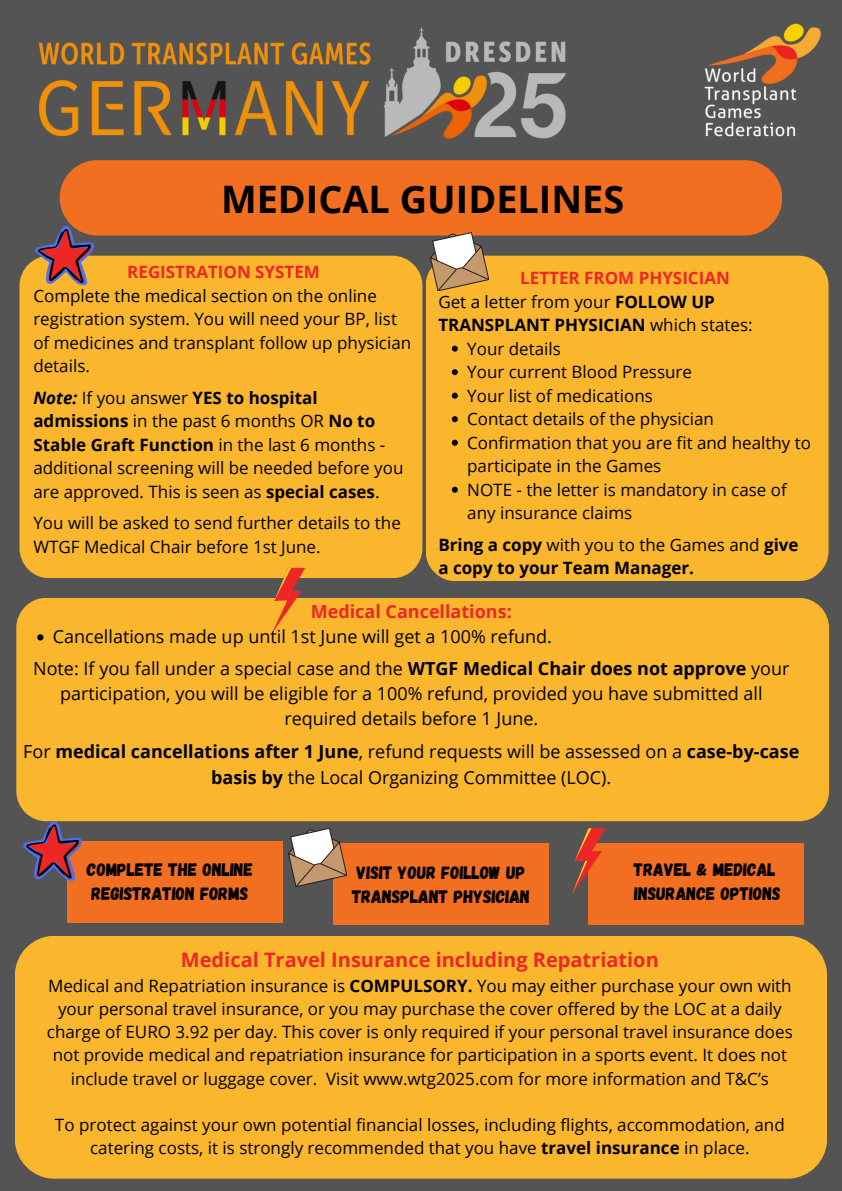
<style>
.page{position:relative;width:842px;height:1191px;background:#fff}
.page>*{position:absolute;margin:0;border:0;box-sizing:border-box;transform-origin:0 0}
.t1{font:700 37.8px "Open Sans";color:#000}
.t2{font:700 20px "Open Sans";color:#ee2626}
.t3{font:18px/25px "Open Sans";color:#000;text-align:center}
.t4{font:18px/24.8px "Gagalin";color:#000}
.t5{font:700 18px "Open Sans";color:#ee2626}
.t6{font:17px/23.5px "Open Sans";color:#000}
.t7{font:700 17px/23.5px "Open Sans";color:#000}
.t8{font:700 17px "Open Sans";color:#ee2626}
.s1{font-weight:700;font-style:italic}
.s2{font-weight:700}
.s3{font-weight:400}
</style>
<div class="page">
<div style="left:0;top:0;width:842px;height:1190px;background:#545454"></div>
<img style="left:704px;top:23px;width:117px;height:114px">
<div style="left:426px;top:256px;width:402px;height:325px;background:#fab62c;border-radius:30px"></div>
<div style="left:16px;top:597px;width:813px;height:224px;background:#fab62c;border-radius:30px"></div>
<div style="left:19px;top:256px;width:403px;height:322px;background:#fab62c;border-radius:30px"></div>
<img style="left:38px;top:27px;width:528px;height:112px">
<div style="left:60px;top:160px;width:722px;height:75px;background:#f26f22;border-radius:38px"></div>
<div style="left:67px;top:841px;width:215px;height:81px;background:#f26f22"></div>
<div style="left:333px;top:843px;width:216px;height:81px;background:#f26f22"></div>
<div style="left:589px;top:843px;width:215px;height:81px;background:#f26f22"></div>
<div style="left:15px;top:935px;width:812px;height:243px;background:#fab62c;border-radius:40px"></div>
<svg style="left:34px;top:226px;width:60px;height:59px"></svg>
<svg style="left:430px;top:232px;width:59px;height:59px"></svg>
<svg style="left:272px;top:567px;width:33px;height:66px"></svg>
<svg style="left:37px;top:634px;width:6px;height:6px"></svg>
<svg style="left:452px;top:345px;width:6px;height:6px"></svg>
<svg style="left:452px;top:369px;width:6px;height:6px"></svg>
<svg style="left:452px;top:392px;width:6px;height:6px"></svg>
<svg style="left:452px;top:416px;width:6px;height:6px"></svg>
<svg style="left:452px;top:439px;width:6px;height:6px"></svg>
<svg style="left:452px;top:486px;width:6px;height:6px"></svg>
<svg style="left:23px;top:821px;width:59px;height:59px"></svg>
<svg style="left:288px;top:828px;width:59px;height:58px"></svg>
<svg style="left:572px;top:828px;width:34px;height:66px"></svg>
<p class="t1" style="left:221px;top:173px;width:405px">MEDICAL GUIDELINES</p>
<p class="t8" style="left:127px;top:260px;width:194px">REGISTRATION SYSTEM</p>
<p class="t6" style="left:33px;top:283px;width:379px">Complete the medical section on the online registration system. You will need your BP, list of medicines and transplant follow up physician details.</p>
<p class="t6" style="left:33px;top:385px;width:372px"><span class="s1">Note:</span> If you answer <span class="s2">YES to hospital admissions</span> in the past 6 months OR <span class="s2">No to Stable Graft Function</span> in the last 6 months - additional screening will be needed before you are approved. This is seen as <span class="s2">special cases</span>.</p>
<p class="t6" style="left:33px;top:511px;width:369px">You will be asked to send further details to the<br>WTGF Medical Chair before 1st June.</p>
<p class="t8" style="left:520px;top:266px;width:211px">LETTER FROM PHYSICIAN</p>
<p class="t6" style="left:438px;top:289px;width:316px">Get a letter from your <span class="s2">FOLLOW UP<br>TRANSPLANT PHYSICIAN</span> which states:</p>
<p class="t6" style="left:467px;top:336px;width:95px">Your details</p>
<p class="t6" style="left:467px;top:360px;width:226px">Your current Blood Pressure</p>
<p class="t6" style="left:467px;top:383px;width:187px">Your list of medications</p>
<p class="t6" style="left:467px;top:407px;width:248px">Contact details of the physician</p>
<p class="t6" style="left:467px;top:430px;width:345px">Confirmation that you are fit and healthy to participate in the Games</p>
<p class="t6" style="left:467px;top:477px;width:321px">NOTE - the letter is mandatory in case of any insurance claims</p>
<p class="t7" style="left:438px;top:532px;width:362px">Bring a copy <span class="s3">with you to the Games and</span> give a copy to your Team Manager.</p>
<p class="t5" style="left:311px;top:599px;width:203px">Medical Cancellations:</p>
<p class="t3" style="left:53px;top:624px;width:501px">Cancellations made up until 1st June will get a 100% refund.</p>
<h1 class="t3" style="left:33px;top:655px;width:758px">Note: If you fall under a special case and the <span class="s2">WTGF Medical Chair does not approve</span> your participation, you will be eligible for a 100% refund, provided you have submitted all required details before 1 June.</h1>
<p class="t3" style="left:23px;top:739px;width:778px">For <span class="s2">medical cancellations after 1 June</span>, refund requests will be assessed on a <span class="s2">case-by-case basis by</span> the Local Organizing Committee (LOC).</p>
<h2 class="t4" style="left:87px;top:855px;width:168px">COMPLETE THE ONLINE<br>REGISTRATION FORMS</h2>
<p class="t4" style="left:634px;top:855px;width:143px">TRAVEL &amp; MEDICAL</p>
<p class="t4" style="left:352px;top:858px;width:180px">VISIT YOUR FOILLOW UP<br>TRANSPLANT PHYSICIAN</p>
<p class="t4" style="left:634px;top:880px;width:148px">INSURANCE OPTIONS</p>
<p class="t2" style="left:181px;top:945px;width:479px">Medical Travel Insurance including Repatriation</p>
<p class="t6" style="left:47px;top:973px;width:747px;line-height:23.2px;text-align:center">Medical and Repatriation insurance is <span class="s2">COMPULSORY.</span> You may either purchase your own with your personal travel insurance, or you may purchase the cover offered by the LOC at a daily charge of EURO 3.92 per day. This cover is only required if your personal travel insurance does not provide medical and repatriation insurance for participation in a sports event. It does not include travel or luggage cover. Visit www.wtg2025.com for more information and T&amp;C’s</p>
<p class="t6" style="left:55px;top:1112px;width:731px;line-height:23.2px;text-align:center">To protect against your own potential financial losses, including flights, accommodation, and catering costs, it is strongly recommended that you have <span class="s2">travel insurance</span> in place.</p>
</div>
